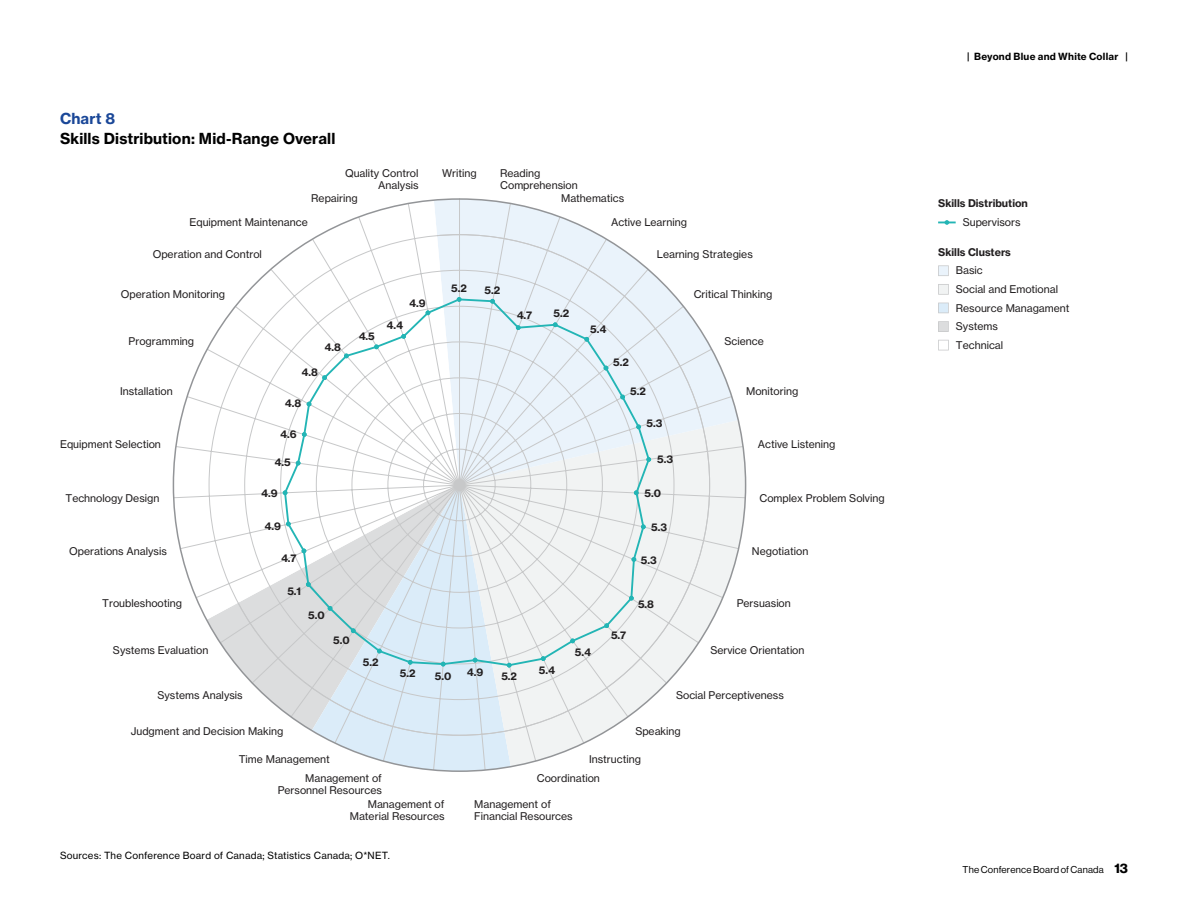
<style>
.page{position:relative;width:1188px;height:918px;background:#fff}
.page>*{position:absolute;margin:0;border:0;box-sizing:border-box;transform-origin:0 0}
.t1{font:15px "N Haas Grotesk TX Pro 75 Bd";letter-spacing:.01em;color:#000}
.t2{font:15px "N Haas Grotesk TX Pro 75 Bd";letter-spacing:.01em;color:#1a4798}
.t3{font:10.5px/12px "N Haas Grotesk TX Pro 55 Rg";color:#221f20}
.t4{font:10.5px "N Haas Grotesk TX Pro 75 Bd";color:#221f20}
.t5{font:9.75px "N Haas Grotesk TX Pro 55 Rg";letter-spacing:.02em;color:#000}
.t6{font:9.75px "N Haas Grotesk DS Pro 55 Rg";letter-spacing:.02em;color:#000}
.t7{font:9.75px "N Haas Grotesk TX Pro 75 Bd";letter-spacing:.025em;color:#000}
.s1{font-family:"N Haas Grotesk DS Pro 75 Bd";font-size:13.5px}
</style>
<div class="page">
<svg style="left:173px;top:198px;width:573px;height:573px"></svg>
<svg style="left:938px;top:265px;width:11px;height:11px"></svg>
<svg style="left:938px;top:284px;width:11px;height:11px"></svg>
<svg style="left:938px;top:303px;width:11px;height:10px"></svg>
<svg style="left:938px;top:321px;width:11px;height:11px"></svg>
<svg style="left:938px;top:340px;width:11px;height:10px"></svg>
<svg style="left:938px;top:220px;width:18px;height:5px"></svg>
<svg style="left:283px;top:297px;width:368px;height:370px"></svg>
<svg style="left:457px;top:297px;width:4px;height:5px"></svg>
<svg style="left:490px;top:299px;width:5px;height:5px"></svg>
<svg style="left:516px;top:325px;width:5px;height:5px"></svg>
<svg style="left:553px;top:322px;width:5px;height:5px"></svg>
<svg style="left:584px;top:337px;width:5px;height:5px"></svg>
<svg style="left:604px;top:366px;width:4px;height:4px"></svg>
<svg style="left:620px;top:395px;width:5px;height:4px"></svg>
<svg style="left:636px;top:425px;width:5px;height:4px"></svg>
<svg style="left:646px;top:457px;width:5px;height:5px"></svg>
<svg style="left:634px;top:490px;width:5px;height:5px"></svg>
<svg style="left:641px;top:524px;width:5px;height:5px"></svg>
<svg style="left:632px;top:557px;width:4px;height:5px"></svg>
<svg style="left:629px;top:596px;width:5px;height:5px"></svg>
<svg style="left:604px;top:623px;width:5px;height:5px"></svg>
<svg style="left:570px;top:639px;width:5px;height:4px"></svg>
<svg style="left:541px;top:656px;width:5px;height:5px"></svg>
<svg style="left:507px;top:663px;width:5px;height:5px"></svg>
<svg style="left:473px;top:658px;width:4px;height:4px"></svg>
<svg style="left:441px;top:662px;width:5px;height:4px"></svg>
<svg style="left:408px;top:660px;width:5px;height:5px"></svg>
<svg style="left:377px;top:649px;width:5px;height:4px"></svg>
<svg style="left:351px;top:628px;width:5px;height:5px"></svg>
<svg style="left:328px;top:606px;width:4px;height:5px"></svg>
<svg style="left:306px;top:582px;width:5px;height:5px"></svg>
<svg style="left:302px;top:549px;width:4px;height:4px"></svg>
<svg style="left:286px;top:522px;width:5px;height:4px"></svg>
<svg style="left:283px;top:490px;width:4px;height:5px"></svg>
<svg style="left:296px;top:461px;width:4px;height:4px"></svg>
<svg style="left:302px;top:432px;width:5px;height:5px"></svg>
<svg style="left:307px;top:402px;width:4px;height:4px"></svg>
<svg style="left:322px;top:375px;width:5px;height:5px"></svg>
<svg style="left:344px;top:354px;width:5px;height:4px"></svg>
<svg style="left:374px;top:345px;width:5px;height:4px"></svg>
<svg style="left:401px;top:334px;width:5px;height:5px"></svg>
<svg style="left:426px;top:310px;width:4px;height:5px"></svg>
<h1 class="t2" style="left:60px;top:109px;width:57px">Chart 8</h1>
<h1 class="t1" style="left:60px;top:129px;width:277px">Skills Distribution: Mid-Range Overall</h1>
<p class="t3" style="left:345px;top:167px;width:75px;text-align:right">Quality Control<br>Analysis</p>
<p class="t3" style="left:311px;top:193px;width:48px">Repairing</p>
<p class="t3" style="left:189px;top:216px;width:120px">Equipment Maintenance</p>
<p class="t3" style="left:153px;top:249px;width:111px">Operation and Control</p>
<p class="t3" style="left:121px;top:289px;width:106px">Operation Monitoring</p>
<p class="t3" style="left:129px;top:335px;width:67px">Programming</p>
<p class="t3" style="left:120px;top:386px;width:54px">Installation</p>
<p class="t4" style="left:325px;top:341px;width:18px">4.8</p>
<p class="t4" style="left:302px;top:365px;width:18px">4.8</p>
<p class="t4" style="left:285px;top:397px;width:18px">4.8</p>
<p class="t4" style="left:359px;top:329px;width:18px">4.5</p>
<p class="t4" style="left:409px;top:296px;width:18px">4.9</p>
<p class="t4" style="left:387px;top:318px;width:18px">4.4</p>
<p class="t3" style="left:442px;top:167px;width:36px">Writing</p>
<p class="t3" style="left:500px;top:167px;width:79px">Reading<br>Comprehension</p>
<p class="t3" style="left:561px;top:193px;width:65px">Mathematics</p>
<p class="t3" style="left:611px;top:216px;width:77px">Active Learning</p>
<p class="t3" style="left:657px;top:249px;width:98px">Learning Strategies</p>
<p class="t3" style="left:694px;top:289px;width:80px">Critical Thinking</p>
<p class="t3" style="left:725px;top:335px;width:41px">Science</p>
<p class="t4" style="left:451px;top:281px;width:17px">5.2</p>
<p class="t4" style="left:485px;top:283px;width:17px">5.2</p>
<p class="t4" style="left:553px;top:307px;width:17px">5.2</p>
<p class="t4" style="left:517px;top:309px;width:17px">4.7</p>
<p class="t4" style="left:590px;top:322px;width:18px">5.4</p>
<p class="t4" style="left:613px;top:355px;width:17px">5.2</p>
<p class="t4" style="left:630px;top:384px;width:17px">5.2</p>
<p class="t3" style="left:746px;top:386px;width:54px">Monitoring</p>
<p class="t3" style="left:60px;top:438px;width:102px">Equipment Selection</p>
<p class="t3" style="left:65px;top:492px;width:95px">Technology Design</p>
<p class="t3" style="left:69px;top:546px;width:99px">Operations Analysis</p>
<p class="t3" style="left:102px;top:597px;width:81px">Troubleshooting</p>
<p class="t3" style="left:113px;top:644px;width:97px">Systems Evaluation</p>
<p class="t4" style="left:280px;top:427px;width:18px">4.6</p>
<p class="t4" style="left:275px;top:456px;width:18px">4.5</p>
<p class="t4" style="left:261px;top:486px;width:18px">4.9</p>
<p class="t4" style="left:265px;top:519px;width:18px">4.9</p>
<p class="t4" style="left:281px;top:552px;width:17px">4.7</p>
<p class="t4" style="left:287px;top:584px;width:15px">5.1</p>
<p class="t4" style="left:308px;top:608px;width:18px">5.0</p>
<p class="t4" style="left:333px;top:633px;width:18px">5.0</p>
<p class="t3" style="left:157px;top:689px;width:87px">Systems Analysis</p>
<p class="t3" style="left:131px;top:725px;width:154px">Judgment and Decision Making</p>
<p class="t3" style="left:239px;top:753px;width:93px">Time Management</p>
<p class="t4" style="left:363px;top:655px;width:17px">5.2</p>
<p class="t3" style="left:278px;top:772px;width:106px;text-align:right">Management of<br>Personnel Resources</p>
<p class="t4" style="left:400px;top:667px;width:17px">5.2</p>
<p class="t4" style="left:435px;top:670px;width:18px">5.0</p>
<p class="t3" style="left:350px;top:798px;width:96px;text-align:right">Management of<br>Material Resources</p>
<p class="t5" style="left:60px;top:850px;width:331px">Sources: The Conference Board of Canada; Statistics Canada; O*NET.</p>
<p class="t4" style="left:646px;top:416px;width:17px">5.3</p>
<p class="t4" style="left:657px;top:453px;width:17px">5.3</p>
<p class="t4" style="left:645px;top:487px;width:18px">5.0</p>
<p class="t4" style="left:651px;top:521px;width:17px">5.3</p>
<p class="t4" style="left:641px;top:554px;width:17px">5.3</p>
<p class="t4" style="left:638px;top:598px;width:18px">5.8</p>
<p class="t3" style="left:758px;top:438px;width:79px">Active Listening</p>
<p class="t3" style="left:759px;top:492px;width:127px">Complex Problem Solving</p>
<p class="t3" style="left:752px;top:546px;width:58px">Negotiation</p>
<p class="t3" style="left:737px;top:597px;width:56px">Persuasion</p>
<p class="t3" style="left:710px;top:644px;width:96px">Service Orientation</p>
<p class="t3" style="left:676px;top:689px;width:109px">Social Perceptiveness</p>
<p class="t3" style="left:635px;top:725px;width:47px">Speaking</p>
<p class="t3" style="left:537px;top:749px;width:106px;line-height:19.5px;text-indent:52px">Instructing<br>Coordination</p>
<p class="t3" style="left:474px;top:798px;width:100px">Management of<br>Financial Resources</p>
<p class="t4" style="left:611px;top:629px;width:17px">5.7</p>
<p class="t4" style="left:575px;top:645px;width:18px">5.4</p>
<p class="t4" style="left:539px;top:663px;width:18px">5.4</p>
<p class="t4" style="left:467px;top:666px;width:18px">4.9</p>
<p class="t4" style="left:501px;top:670px;width:17px">5.2</p>
<p class="t7" style="left:967px;top:50px;width:162px">| Beyond Blue and White Collar |</p>
<p class="t4" style="left:938px;top:197px;width:91px">Skills Distribution</p>
<p class="t3" style="left:963px;top:216px;width:59px">Supervisors</p>
<p class="t4" style="left:938px;top:245px;width:74px">Skills Clusters</p>
<p class="t3" style="left:956px;top:261px;width:104px;line-height:18.6px">Basic<br>Social and Emotional</p>
<p class="t3" style="left:956px;top:298px;width:115px;line-height:18.6px">Resource Managament<br>Systems<br>Technical</p>
<p class="t6" style="left:963px;top:864px;width:167px">The Conference Board of Canada <span class="s1">13</span></p>
</div>
